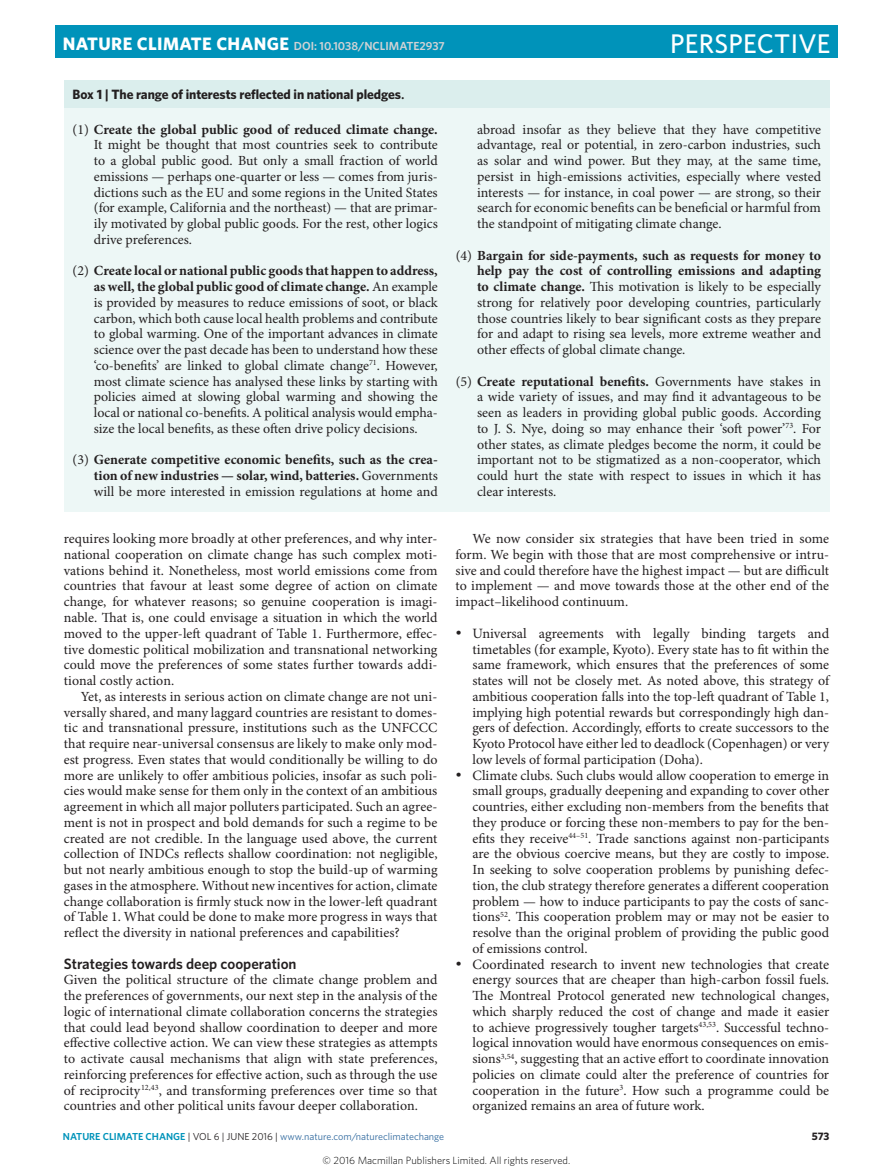
<style>
.page{position:relative;width:893px;height:1174px;background:#fff}
.page>*{position:absolute;margin:0;border:0;box-sizing:border-box;transform-origin:0 0}
.t1{font:500 27px "Whitney";letter-spacing:.01em;color:#fff}
.Head_1{font:600 15px "Whitney";color:#231f20}
.t2{font:14.25px/15.8px "Minion Pro";color:#231f20;text-align:right}
.Body_text{font:13.95px/15.8px "Minion Pro";color:#231f20;text-align:justify}
.Body_first{font:13.95px/15.8px "Minion Pro";letter-spacing:.005em;color:#231f20;text-align:justify}
.t3{font:700 13.95px/15.8px "Minion Pro";color:#231f20;text-align:justify}
.Box_Table_title{font:700 13.5px "Whitney";letter-spacing:-.005em;color:#231f20}
.t4{font:600 11.7px "Whitney";color:#d1d2d4}
.t5{font:700 10.8px "Whitney";color:#231f20}
.t6{font:300 10.5px "Whitney";color:#000}
.t7{font:10.2px "Whitney";color:#316a9f}
.s1{font-weight:700;font-size:18px;color:#fff}
.s2{font-family:"Minion Pro"}
.s3{font-weight:700}
.s4{font-weight:400}
.s5{font-size:13.95px}
.s6{font-size:14.25px}
.s7{font-weight:600;color:#0093ba}
.s8{color:#231f20}
</style>
<div class="page">
<div style="left:64px;top:80px;width:765px;height:432px;background:#edf7f6"></div>
<div style="left:64px;top:80px;width:765px;height:28px;background:#dbeeed"></div>
<div style="left:55px;top:25px;width:783px;height:33px;background:#0093ba"></div>
<p class="t4" style="left:63px;top:38px;width:384px"><span class="s1">NATURE CLIMATE CHANGE</span> DOI: 10.1038/NCLIMATE2937</p>
<h1 class="t1" style="left:670px;top:25px;width:162px">PERSPECTIVE</h1>
<p class="Box_Table_title" style="left:73px;top:86px;width:333px">Box 1 | The range of interests reflected in national pledges<span class="s2">.</span></p>
<p class="Body_text" style="left:94px;top:122px;width:345px;text-indent:-21px">(1) <span class="s3">Create the global public good of reduced climate change.<br></span>It might be thought that most countries seek to contribute to a global public good. But only a small fraction of world emissions — perhaps one-quarter or less — comes from juris&shy;dictions such as the EU and some regions in the United States (for example, California and the northeast) — that are primar&shy;ily motivated by global public goods. For the rest, other logics drive preferences.</p>
<p class="Body_text" style="left:94px;top:263px;width:345px;text-indent:-21px">(2) <span class="s3">Create local or national public goods that happen to address, as well, the global public good of climate change.</span> An example is provided by measures to reduce emissions of soot, or black carbon, which both cause local health problems and contribute to global warming. One of the important advances in climate science over the past decade has been to understand how these ‘co-benefits’ are linked to global climate change<sup>71</sup>. However, most climate science has analysed these links by starting with policies aimed at slowing global warming and showing the local or national co-benefits. A political analysis would empha&shy;size the local benefits, as these often drive policy decisions.</p>
<p class="t3" style="left:94px;top:452px;width:345px;text-indent:-21px"><span class="s4">(3)</span> Generate competitive economic benefits, such as the crea&shy;tion of new industries — solar, wind, batteries. <span class="s4">Governments will be more interested in emission regulations at home and</span></p>
<p class="Body_text" style="left:64px;top:531px;width:375px">requires looking more broadly at other preferences, and why inter&shy;national cooperation on climate change has such complex moti&shy;vations behind it. Nonetheless, most world emissions come from countries that favour at least some degree of action on climate change, for whatever reasons; so genuine cooperation is imagi&shy;nable. That is, one could envisage a situation in which the world moved to the upper-left quadrant of Table 1. Furthermore, effec&shy;tive domestic political mobilization and transnational networking could move the preferences of some states further towards addi&shy;tional costly action.</p>
<p class="Body_text" style="left:64px;top:689px;width:375px;text-indent:17px">Yet, as interests in serious action on climate change are not uni&shy;versally shared, and many laggard countries are resistant to domes&shy;tic and transnational pressure, institutions such as the UNFCCC that require near-universal consensus are likely to make only mod&shy;est progress. Even states that would conditionally be willing to do more are unlikely to offer ambitious policies, insofar as such poli&shy;cies would make sense for them only in the context of an ambitious agreement in which all major polluters participated. Such an agree&shy;ment is not in prospect and bold demands for such a regime to be created are not credible. In the language used above, the current collection of INDCs reflects shallow coordination: not negligible, but not nearly ambitious enough to stop the build-up of warming gases in the atmosphere. Without new incentives for action, climate change collaboration is firmly stuck now in the lower-left quadrant of Table 1. What could be done to make more progress in ways that reflect the diversity in national preferences and capabilities?</p>
<p class="Head_1" style="left:64px;top:953px;width:234px">Strategies towards deep cooperation</p>
<p class="Body_first" style="left:64px;top:972px;width:375px">Given the political structure of the climate change problem and the preferences of governments, our next step in the analysis of the logic of international climate collaboration concerns the strategies that could lead beyond shallow coordination to deeper and more effective collective action. We can view these strategies as attempts to activate causal mechanisms that align with state preferences, reinforcing preferences for effective action, such as through the use of reciprocity<sup>12,43</sup>, and transforming preferences over time so that countries and other political units favour deeper collaboration.</p>
<p class="Body_text" style="left:477px;top:122px;width:345px">abroad insofar as they believe that they have competitive advantage, real or potential, in zero-carbon industries, such as solar and wind power. But they may, at the same time, persist in high-emissions activities, especially where vested interests — for instance, in coal power — are strong, so their search for economic benefits can be beneficial or harmful from the standpoint of mitigating climate change.</p>
<p class="Body_text" style="left:477px;top:248px;width:345px;text-indent:-21px">(4) <span class="s3">Bargain for side-payments, such as requests for money to help pay the cost of controlling emissions and adapting to climate change.</span> This motivation is likely to be especially strong for relatively poor developing countries, particularly those countries likely to bear significant costs as they prepare for and adapt to rising sea levels, more extreme weather and other effects of global climate change.</p>
<p class="Body_text" style="left:477px;top:374px;width:345px;text-indent:-21px">(5) <span class="s3">Create reputational benefits.</span> Governments have stakes in a wide variety of issues, and may find it advantageous to be seen as leaders in providing global public goods. According to J. S. Nye, doing so may enhance their ‘soft power’<sup>73</sup>. For other states, as climate pledges become the norm, it could be important not to be stigmatized as a non-cooperator, which could hurt the state with respect to issues in which it has clear interests.</p>
<p class="Body_text" style="left:455px;top:531px;width:375px;text-indent:17px">We now consider six strategies that have been tried in some form. We begin with those that are most comprehensive or intru&shy;sive and could therefore have the highest impact — but are difficult to implement — and move towards those at the other end of the impact–likelihood continuum.</p>
<p class="t2" style="left:455px;top:626px;width:375px">• Universal agreements with legally binding targets and timetables (for example, Kyoto). <span class="s5">Every state has to fit within the</span></p>
<p class="Body_text" style="left:472px;top:657px;width:358px">same framework, which ensures that the preferences of some states will not be closely met. As noted above, this strategy of ambitious cooperation falls into the top-left quadrant of Table 1, implying high potential rewards but correspondingly high dan&shy;gers of defection. Accordingly, efforts to create successors to the Kyoto Protocol have either led to deadlock (Copenhagen) or very low levels of formal participation (Doha).</p>
<p class="Body_text" style="left:472px;top:767px;width:358px;text-indent:-17px">• <span class="s6">Climate clubs.</span> Such clubs would allow cooperation to emerge in small groups, gradually deepening and expanding to cover other countries, either excluding non-members from the benefits that they produce or forcing these non-members to pay for the ben&shy;efits they receive<sup>44–51</sup>. Trade sanctions against non-participants are the obvious coercive means, but they are costly to impose.<br>In seeking to solve cooperation problems by punishing defec&shy;tion, the club strategy therefore generates a different cooperation problem — how to induce participants to pay the costs of sanc&shy;tions<sup>52</sup>. This cooperation problem may or may not be easier to resolve than the original problem of providing the public good of emissions control.</p>
<p class="t2" style="left:455px;top:956px;width:375px">• Coordinated research to invent new technologies that create energy sources that are cheaper than high-carbon fossil fuels.</p>
<p class="Body_text" style="left:472px;top:988px;width:358px">The Montreal Protocol generated new technological changes, which sharply reduced the cost of change and made it easier to achieve progressively tougher targets<sup>43,53</sup>. Successful techno&shy;logical innovation would have enormous consequences on emis&shy;sions<sup>3,54</sup>, suggesting that an active effort to coordinate innovation policies on climate could alter the preference of countries for cooperation in the future<sup>3</sup>. How such a programme could be organized remains an area of future work.</p>
<p class="t7" style="left:63px;top:1129px;width:383px"><span class="s7">NATURE CLIMATE CHANGE</span> <span class="s8">| VOL 6 | JUNE 2016 |</span> www.nature.com/natureclimatechange</p>
<p class="t5" style="left:812px;top:1128px;width:19px">573</p>
<p class="t6" style="left:323px;top:1153px;width:249px">© 2016 Macmillan Publishers Limited. All rights reserved.</p>
</div>
